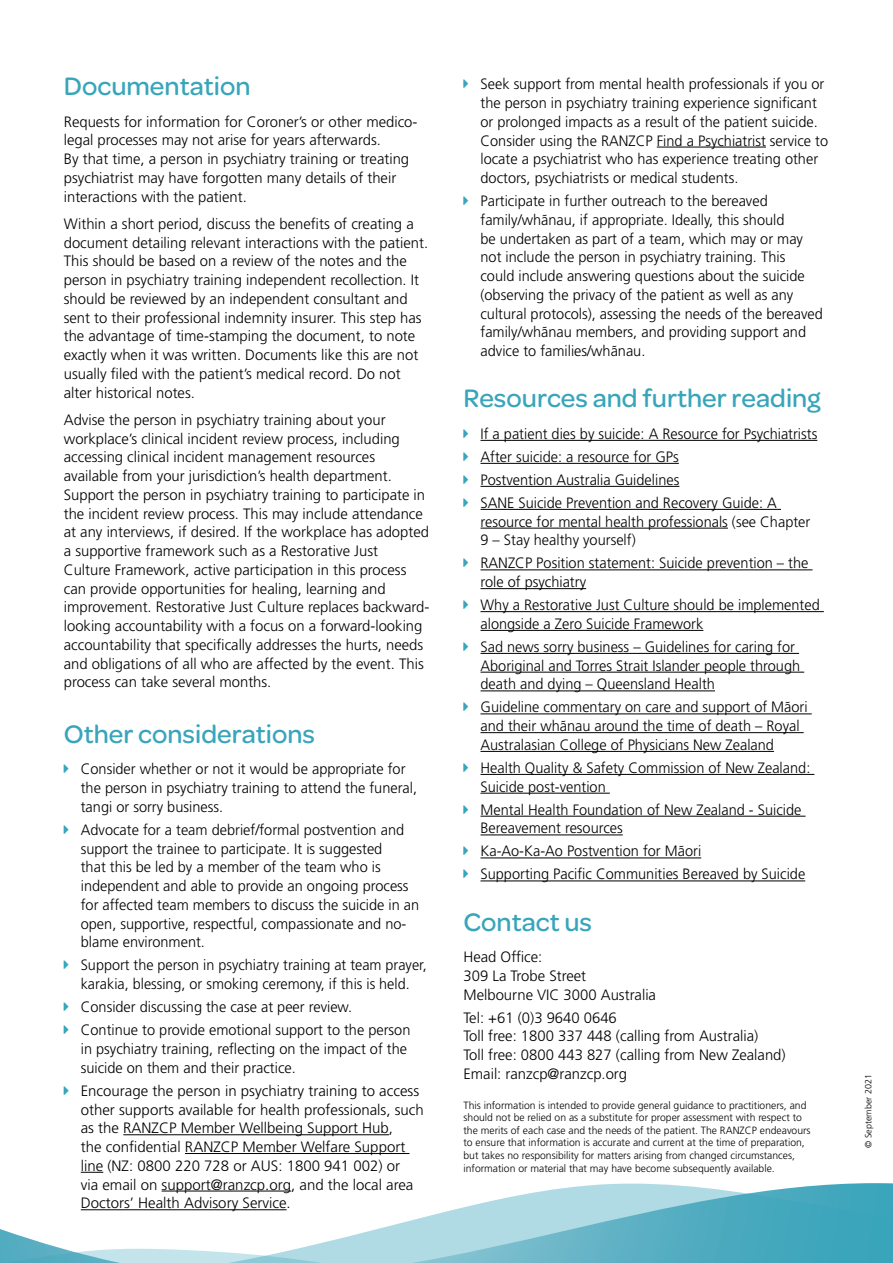
<style>
.page{position:relative;width:893px;height:1263px;background:#fff}
.page>*{position:absolute;margin:0;border:0;box-sizing:border-box;transform-origin:0 0}
.t1{font:500 27px "Omnes";color:#38a5bb}
.t2{font:300 15px/18.8px "Frutiger LT Std";color:#000}
.t3{font:300 15px/18.8px "Frutiger LT Std";color:#000;scale:.96 1}
.t4{font:300 10.5px/12.6px "Frutiger LT Std";color:#000}
.t5{font:300 9px "Frutiger LT Std";color:#000}
</style>
<div class="page">
<hr style="left:123px;top:1134px;width:266px;height:1px;background:#000">
<hr style="left:185px;top:1153px;width:224px;height:1px;background:#000">
<svg style="left:81px;top:1172px;width:22px;height:1px"></svg>
<svg style="left:0;top:1183px;width:893px;height:80px"></svg>
<svg style="left:0;top:1249px;width:589px;height:14px;background:#9bcfdb"></svg>
<hr style="left:657px;top:147px;width:109px;height:1px;background:#000">
<hr style="left:480px;top:440px;width:337px;height:1px;background:#000">
<hr style="left:480px;top:463px;width:199px;height:1px;background:#000">
<hr style="left:480px;top:486px;width:199px;height:1px;background:#000">
<hr style="left:480px;top:509px;width:301px;height:1px;background:#000">
<hr style="left:480px;top:528px;width:248px;height:1px;background:#000">
<hr style="left:480px;top:569px;width:332px;height:1px;background:#000">
<hr style="left:480px;top:588px;width:106px;height:1px;background:#000">
<hr style="left:480px;top:611px;width:344px;height:1px;background:#000">
<hr style="left:480px;top:630px;width:223px;height:1px;background:#000">
<hr style="left:480px;top:653px;width:319px;height:1px;background:#000">
<hr style="left:480px;top:672px;width:324px;height:1px;background:#000">
<hr style="left:480px;top:690px;width:235px;height:1px;background:#000">
<hr style="left:480px;top:713px;width:332px;height:1px;background:#000">
<hr style="left:480px;top:732px;width:324px;height:1px;background:#000">
<hr style="left:480px;top:751px;width:294px;height:1px;background:#000">
<hr style="left:480px;top:774px;width:334px;height:1px;background:#000">
<hr style="left:480px;top:793px;width:130px;height:1px;background:#000">
<hr style="left:480px;top:816px;width:325px;height:1px;background:#000">
<hr style="left:480px;top:834px;width:143px;height:1px;background:#000">
<hr style="left:480px;top:857px;width:221px;height:1px;background:#000">
<hr style="left:480px;top:880px;width:325px;height:1px;background:#000">
<h1 class="t1" style="left:64px;top:71px;width:188px">Documentation</h1>
<p class="t2" style="left:64px;top:112px;width:355px">Requests for information for Coroner’s or other medico&shy;legal processes may not arise for years afterwards.<br>By that time, a person in psychiatry training or treating psychiatrist may have forgotten many details of their interactions with the patient.</p>
<p class="t2" style="left:64px;top:215px;width:366px">Within a short period, discuss the benefits of creating a document detailing relevant interactions with the patient.<br>This should be based on a review of the notes and the person in psychiatry training independent recollection. It should be reviewed by an independent consultant and sent to their professional indemnity insurer. This step has the advantage of time-stamping the document, to note exactly when it was written. Documents like this are not usually filed with the patient’s medical record. Do not alter historical notes.</p>
<p class="t2" style="left:64px;top:411px;width:367px">Advise the person in psychiatry training about your workplace’s clinical incident review process, including accessing clinical incident management resources available from your jurisdiction’s health department.<br>Support the person in psychiatry training to participate in the incident review process. This may include attendance at any interviews, if desired. If the workplace has adopted a supportive framework such as a Restorative Just<br>Culture Framework, active participation in this process can provide opportunities for healing, learning and improvement. Restorative Just Culture replaces backward&shy;looking accountability with a focus on a forward-looking accountability that specifically addresses the hurts, needs and obligations of all who are affected by the event. This process can take several months.</p>
<h1 class="t1" style="left:64px;top:719px;width:253px">Other considerations</h1>
<p class="t2" style="left:81px;top:760px;width:338px">Consider whether or not it would be appropriate for the person in psychiatry training to attend the funeral, tangi or sorry business.</p>
<p class="t2" style="left:81px;top:821px;width:340px">Advocate for a team debrief/formal postvention and support the trainee to participate. It is suggested<br>that this be led by a member of the team who is independent and able to provide an ongoing process for affected team members to discuss the suicide in an open, supportive, respectful, compassionate and no&shy;blame environment.</p>
<p class="t3" style="left:81px;top:956px;width:362px">Support the person in psychiatry training at team prayer, karakia, blessing, or smoking ceremony, if this is held.</p>
<p class="t2" style="left:81px;top:996px;width:331px;line-height:23px">Consider discussing the case at peer review.<br>Continue to provide emotional support to the person</p>
<p class="t2" style="left:81px;top:1040px;width:328px">in psychiatry training, reflecting on the impact of the suicide on them and their practice.</p>
<p class="t2" style="left:81px;top:1081px;width:345px">Encourage the person in psychiatry training to access other supports available for health professionals, such as the RANZCP Member Wellbeing Support Hub,<br>the confidential RANZCP Member Welfare Support line (NZ: 0800 220 728 or AUS: 1800 941 002) or<br>via email on support@ranzcp.org, and the local area Doctors’ Health Advisory Service.</p>
<p class="t2" style="left:480px;top:75px;width:349px">Seek support from mental health professionals if you or the person in psychiatry training experience significant or prolonged impacts as a result of the patient suicide.<br>Consider using the RANZCP Find a Psychiatrist service to locate a psychiatrist who has experience treating other doctors, psychiatrists or medical students.</p>
<p class="t2" style="left:480px;top:192px;width:344px">Participate in further outreach to the bereaved family/whãnau, if appropriate. Ideally, this should<br>be undertaken as part of a team, which may or may not include the person in psychiatry training. This could include answering questions about the suicide (observing the privacy of the patient as well as any cultural protocols), assessing the needs of the bereaved family/whãnau members, and providing support and advice to families/whãnau.</p>
<h1 class="t1" style="left:463px;top:383px;width:359px">Resources and further reading</h1>
<p class="t2" style="left:480px;top:422px;width:338px;line-height:23px">If a patient dies by suicide: A Resource for Psychiatrists After suicide: a resource for GPs<br>Postvention Australia Guidelines<br>SANE Suicide Prevention and Recovery Guide: A</p>
<p class="t2" style="left:480px;top:512px;width:331px">resource for mental health professionals (see Chapter<br>9 – Stay healthy yourself)</p>
<p class="t2" style="left:480px;top:554px;width:329px">RANZCP Position statement: Suicide prevention – the role of psychiatry</p>
<p class="t2" style="left:480px;top:596px;width:341px">Why a Restorative Just Culture should be implemented alongside a Zero Suicide Framework</p>
<p class="t2" style="left:480px;top:637px;width:321px">Sad news sorry business – Guidelines for caring for<br>Aboriginal and Torres Strait Islander people through death and dying – Queensland Health</p>
<p class="t2" style="left:480px;top:698px;width:329px">Guideline commentary on care and support of Mãori and their whãnau around the time of death – Royal<br>Australasian College of Physicians New Zealand</p>
<p class="t2" style="left:480px;top:758px;width:331px">Health Quality &amp; Safety Commission of New Zealand:<br>Suicide post-vention</p>
<p class="t2" style="left:480px;top:800px;width:322px">Mental Health Foundation of New Zealand - Suicide<br>Bereavement resources</p>
<p class="t2" style="left:480px;top:840px;width:326px;line-height:23px">Ka-Ao-Ka-Ao Postvention for Mãori<br>Supporting Pacific Communities Bereaved by Suicide</p>
<h1 class="t1" style="left:463px;top:906px;width:130px">Contact us</h1>
<p class="t2" style="left:463px;top:948px;width:194px">Head Office:<br>309 La Trobe Street<br>Melbourne VIC 3000 Australia</p>
<p class="t2" style="left:463px;top:1008px;width:324px">Tel: +61 (0)3 9640 0646<br>Toll free: 1800 337 448 (calling from Australia)<br>Toll free: 0800 443 827 (calling from New Zealand)<br>Email: ranzcp@ranzcp.org</p>
<p class="t4" style="left:463px;top:1099px;width:349px">This information is intended to provide general guidance to practitioners, and should not be relied on as a substitute for proper assessment with respect to the merits of each case and the needs of the patient. The RANZCP endeavours to ensure that information is accurate and current at the time of preparation, but takes no responsibility for matters arising from changed circumstances, information or material that may have become subsequently available.</p>
<p class="t5" style="left:863px;top:1148px;width:75px;rotate:-90deg">© September 2021</p>
</div>
